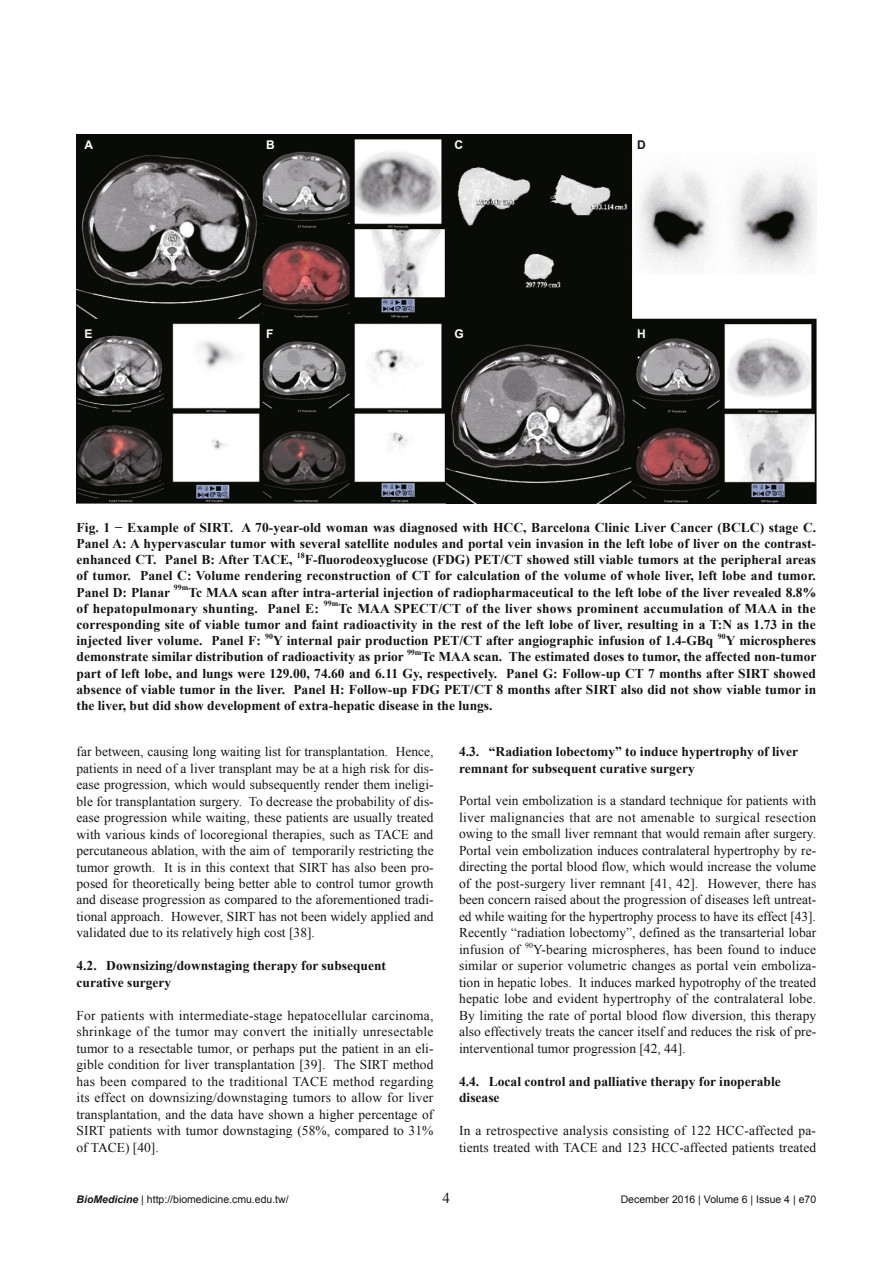
<style>
.page{position:relative;width:893px;height:1263px;background:#fff}
.page>*{position:absolute;margin:0;border:0;box-sizing:border-box;transform-origin:0 0}
.t1{font:15px "Times New Roman";color:#131413}
.t2{font:13.5px/16.5px "Times New Roman";letter-spacing:.005em;color:#131413;text-align:justify}
.t3{font:700 13.5px/16.2px "Times New Roman";color:#131413}
.t4{font:700 12px "Arial";color:#fff}
.t5{font:700 12px "Arial";color:#131413}
.t6{font:10.5px "Arial";color:#131413}
.t7{font:700 7.8px "Times New Roman";color:#131413}
.t8{font:7.8px "Times New Roman";color:#131413}
.s1{font-weight:700;font-style:italic}
</style>
<div class="page">
<img style="left:77px;top:134px;width:739px;height:370px">
<p class="t4" style="left:84px;top:138px;width:10px">A</p>
<p class="t4" style="left:266px;top:138px;width:10px">B</p>
<p class="t4" style="left:454px;top:138px;width:10px">C</p>
<p class="t5" style="left:637px;top:138px;width:10px">D</p>
<p class="t4" style="left:84px;top:327px;width:10px">E</p>
<p class="t4" style="left:266px;top:327px;width:9px">F</p>
<p class="t4" style="left:454px;top:327px;width:11px">G</p>
<p class="t4" style="left:637px;top:327px;width:10px">H</p>
<p class="t3" style="left:77px;top:519px;width:741px;text-align:justify">Fig. 1 − Example of SIRT. A 70-year-old woman was diagnosed with HCC, Barcelona Clinic Liver Cancer (BCLC) stage C.<br>Panel A: A hypervascular tumor with several satellite nodules and portal vein invasion in the left lobe of liver on the contrast&shy;enhanced CT. Panel B: After TACE,</p>
<p class="t7" style="left:297px;top:551px;width:9px">18</p>
<p class="t3" style="left:77px;top:552px;width:741px;text-align:justify;text-indent:228px">F-fluorodeoxyglucose (FDG) PET/CT showed still viable tumors at the peripheral areas of tumor. Panel C: Volume rendering reconstruction of CT for calculation of the volume of whole liver, left lobe and tumor.<br>Panel D: Planar</p>
<p class="t7" style="left:174px;top:583px;width:16px">99m</p>
<p class="t3" style="left:76px;top:584px;width:741px;text-indent:112px">Tc MAA scan after intra-arterial injection of radiopharmaceutical to the left lobe of the liver revealed 8.8% of hepatopulmonary shunting. Panel E:</p>
<p class="t7" style="left:324px;top:600px;width:16px">99m</p>
<p class="t3" style="left:77px;top:600px;width:741px;text-align:justify;text-indent:262px">Tc MAA SPECT/CT of the liver shows prominent accumulation of MAA in the corresponding site of viable tumor and faint radioactivity in the rest of the left lobe of liver, resulting in a T:N as 1.73 in the injected liver volume. Panel F:</p>
<p class="t7" style="left:265px;top:632px;width:9px">90</p>
<p class="t3" style="left:273px;top:633px;width:442px">Y internal pair production PET/CT after angiographic infusion of 1.4-GBq</p>
<p class="t7" style="left:718px;top:632px;width:9px">90</p>
<p class="t3" style="left:726px;top:633px;width:92px">Y microspheres</p>
<p class="t3" style="left:77px;top:649px;width:329px">demonstrate similar distribution of radioactivity as prior</p>
<p class="t7" style="left:407px;top:648px;width:16px">99m</p>
<p class="t3" style="left:76px;top:649px;width:741px;text-align:justify;text-indent:345px">Tc MAA scan. The estimated doses to tumor, the affected non-tumor part of left lobe, and lungs were 129.00, 74.60 and 6.11 Gy, respectively. Panel G: Follow-up CT 7 months after SIRT showed absence of viable tumor in the liver. Panel H: Follow-up FDG PET/CT 8 months after SIRT also did not show viable tumor in the liver, but did show development of extra-hepatic disease in the lungs.</p>
<p class="t2" style="left:77px;top:743px;width:359px">far between, causing long waiting list for transplantation. Hence, patients in need of a liver transplant may be at a high risk for dis&shy;ease progression, which would subsequently render them ineligi&shy;ble for transplantation surgery. To decrease the probability of dis&shy;ease progression while waiting, these patients are usually treated with various kinds of locoregional therapies, such as TACE and percutaneous ablation, with the aim of temporarily restricting the tumor growth. It is in this context that SIRT has also been pro&shy;posed for theoretically being better able to control tumor growth and disease progression as compared to the aforementioned tradi&shy;tional approach. However, SIRT has not been widely applied and validated due to its relatively high cost [38].</p>
<p class="t3" style="left:77px;top:958px;width:311px">4.2. Downsizing/downstaging therapy for subsequent curative surgery</p>
<p class="t2" style="left:77px;top:1007px;width:359px">For patients with intermediate-stage hepatocellular carcinoma, shrinkage of the tumor may convert the initially unresectable tumor to a resectable tumor, or perhaps put the patient in an eli&shy;gible condition for liver transplantation [39]. The SIRT method has been compared to the traditional TACE method regarding its effect on downsizing/downstaging tumors to allow for liver transplantation, and the data have shown a higher percentage of SIRT patients with tumor downstaging (58%, compared to 31% of TACE) [40].</p>
<p class="t3" style="left:459px;top:743px;width:341px">4.3. “Radiation lobectomy” to induce hypertrophy of liver remnant for subsequent curative surgery</p>
<p class="t2" style="left:459px;top:793px;width:359px">Portal vein embolization is a standard technique for patients with liver malignancies that are not amenable to surgical resection owing to the small liver remnant that would remain after surgery.<br>Portal vein embolization induces contralateral hypertrophy by re&shy;directing the portal blood flow, which would increase the volume of the post-surgery liver remnant [41, 42]. However, there has been concern raised about the progression of diseases left untreat&shy;ed while waiting for the hypertrophy process to have its effect [43].<br>Recently “radiation lobectomy”, defined as the transarterial lobar infusion of</p>
<p class="t8" style="left:525px;top:941px;width:9px">90</p>
<p class="t2" style="left:459px;top:941px;width:359px;text-indent:74px">Y-bearing microspheres, has been found to induce similar or superior volumetric changes as portal vein emboliza&shy;tion in hepatic lobes. It induces marked hypotrophy of the treated hepatic lobe and evident hypertrophy of the contralateral lobe.<br>By limiting the rate of portal blood flow diversion, this therapy also effectively treats the cancer itself and reduces the risk of pre&shy;interventional tumor progression [42, 44].</p>
<p class="t3" style="left:459px;top:1073px;width:323px">4.4. Local control and palliative therapy for inoperable disease</p>
<p class="t2" style="left:459px;top:1123px;width:358px">In a retrospective analysis consisting of 122 HCC-affected pa&shy;tients treated with TACE and 123 HCC-affected patients treated</p>
<p class="t6" style="left:77px;top:1193px;width:214px"><span class="s1">BioMedicine</span> | http://biomedicine.cmu.edu.tw/</p>
<p class="t1" style="left:443px;top:1189px;width:9px">4</p>
<p class="t6" style="left:621px;top:1193px;width:197px">December 2016 | Volume 6 | Issue 4 | e70</p>
</div>
